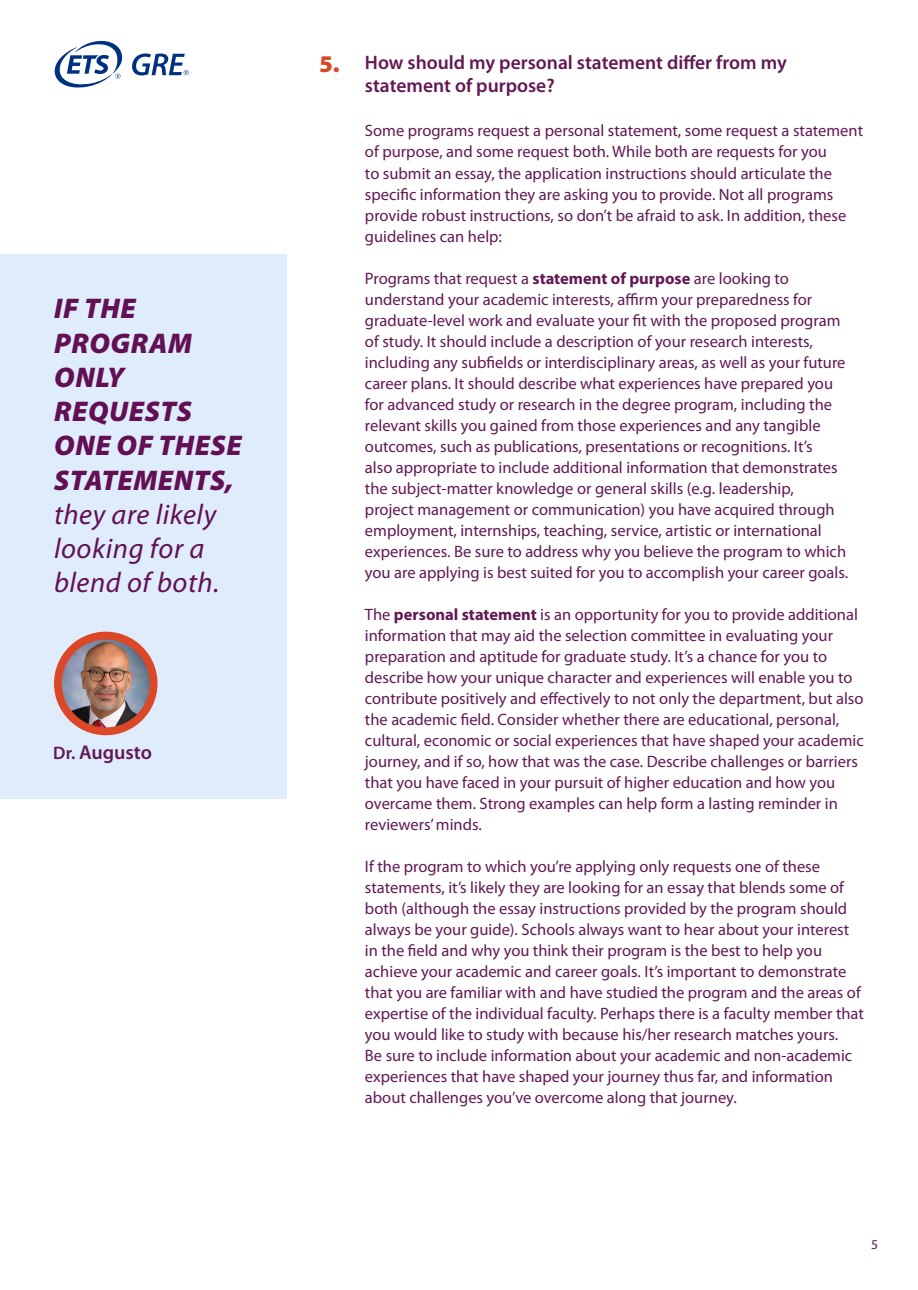
<style>
.page{position:relative;width:918px;height:1290px;background:#fff}
.page>*{position:absolute;margin:0;border:0;box-sizing:border-box;transform-origin:0 0}
.Pull_out_quote{font:italic 900 28.5px/34.2px "Myriad Pro";letter-spacing:.02em;color:#630f54}
.Question{font:900 24px "Myriad Pro";color:#d94726}
.SME_Name_Profile{font:600 19.95px "Myriad Pro";color:#621854}
.Question-2{font:600 19.5px/23.4px "Myriad Pro";color:#621854}
.Body_copy{font:16.5px/21px "Myriad Pro";color:#621854}
.t1{font:13.5px "Myriad Pro";color:#630f54}
.s1{font-weight:400}
.s2{font-size:18.15px}
.s3{font-weight:700}
</style>
<div class="page">
<div style="left:0;top:254px;width:286px;height:544px;background:#deecfc"></div>
<svg style="left:54px;top:40px;width:69px;height:48px"></svg>
<svg style="left:132px;top:53px;width:57px;height:22px"></svg>
<img style="left:58px;top:637px;width:96px;height:94px">
<div style="left:54px;top:631px;width:103px;height:104px;border:8px solid #db4727;border-radius:50%"></div>
<h2 class="Pull_out_quote" style="left:54px;top:291px;width:189px">IF THE<br>PROGRAM<br>ONLY<br>REQUESTS<br>ONE OF THESE<br>STATEMENTS, <span class="s1">they are likely looking for a blend of both.</span></h2>
<h2 class="SME_Name_Profile" style="left:53px;top:739px;width:100px"><span class="s2">Dr.</span> Augusto</h2>
<h2 class="Question" style="left:319px;top:48px;width:22px">5.</h2>
<h2 class="Question-2" style="left:365px;top:50px;width:423px">How should my personal statement differ from my statement of purpose?</h2>
<p class="Body_copy" style="left:365px;top:120px;width:500px">Some programs request a personal statement, some request a statement of purpose, and some request both. While both are requests for you<br>to submit an essay, the application instructions should articulate the specific information they are asking you to provide. Not all programs provide robust instructions, so don’t be afraid to ask. In addition, these guidelines can help:</p>
<p class="Body_copy" style="left:365px;top:267px;width:485px">Programs that request a <span class="s3">statement of purpose</span> are looking to understand your academic interests, affirm your preparedness for graduate-level work and evaluate your fit with the proposed program of study. It should include a description of your research interests, including any subfields or interdisciplinary areas, as well as your future career plans. It should describe what experiences have prepared you for advanced study or research in the degree program, including the relevant skills you gained from those experiences and any tangible outcomes, such as publications, presentations or recognitions. It’s<br>also appropriate to include additional information that demonstrates the subject-matter knowledge or general skills (e.g. leadership,<br>project management or communication) you have acquired through employment, internships, teaching, service, artistic or international experiences. Be sure to address why you believe the program to which you are applying is best suited for you to accomplish your career goals.</p>
<p class="Body_copy" style="left:365px;top:603px;width:500px">The <span class="s3">personal statement</span> is an opportunity for you to provide additional information that may aid the selection committee in evaluating your preparation and aptitude for graduate study. It’s a chance for you to describe how your unique character and experiences will enable you to contribute positively and effectively to not only the department, but also the academic field. Consider whether there are educational, personal, cultural, economic or social experiences that have shaped your academic journey, and if so, how that was the case. Describe challenges or barriers that you have faced in your pursuit of higher education and how you overcame them. Strong examples can help form a lasting reminder in reviewers’ minds.</p>
<p class="Body_copy" style="left:365px;top:855px;width:501px">If the program to which you’re applying only requests one of these statements, it’s likely they are looking for an essay that blends some of both (although the essay instructions provided by the program should always be your guide). Schools always want to hear about your interest in the field and why you think their program is the best to help you achieve your academic and career goals. It’s important to demonstrate that you are familiar with and have studied the program and the areas of expertise of the individual faculty. Perhaps there is a faculty member that you would like to study with because his/her research matches yours.<br>Be sure to include information about your academic and non-academic experiences that have shaped your journey thus far, and information about challenges you’ve overcome along that journey.</p>
<p class="t1" style="left:871px;top:1236px;width:8px">5</p>
</div>
